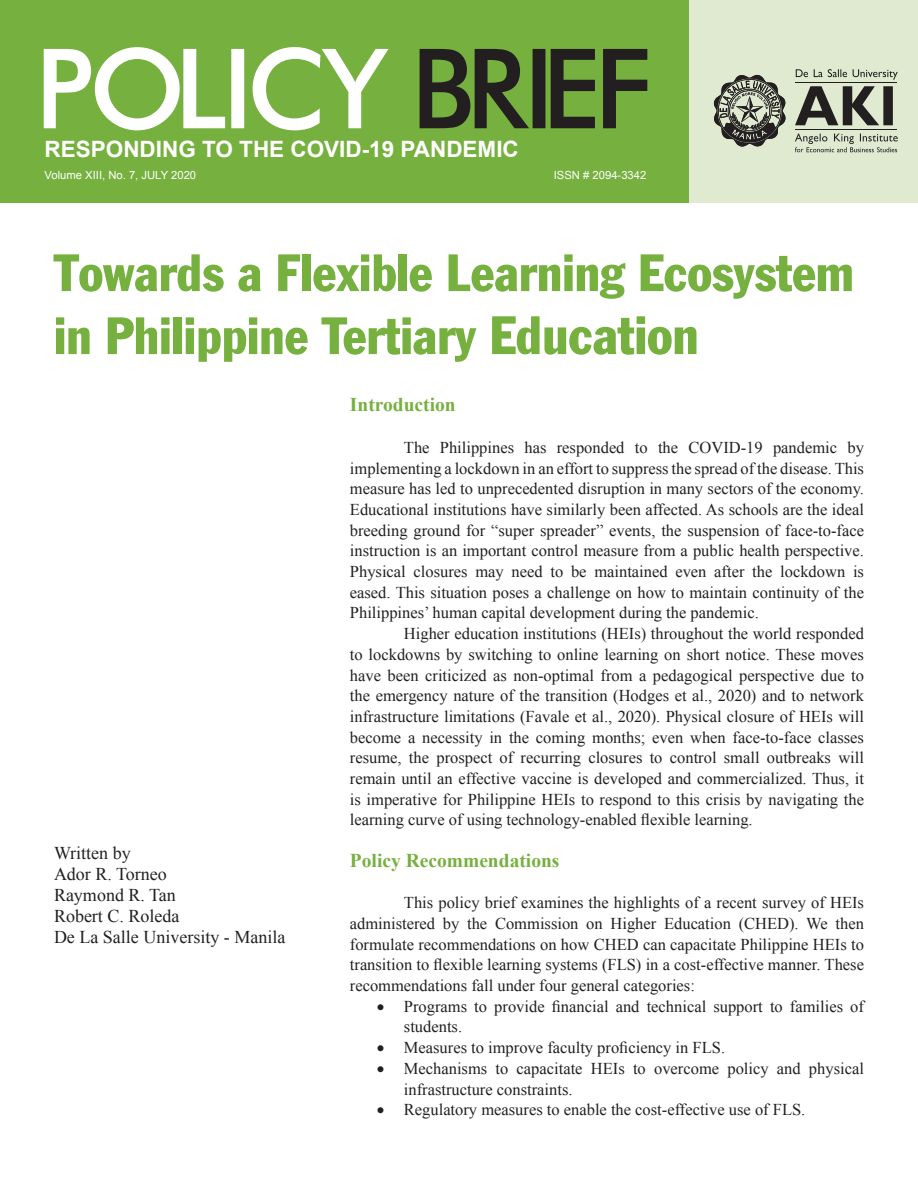
<style>
.page{position:relative;width:918px;height:1188px;background:#fff}
.page>*{position:absolute;margin:0;border:0;box-sizing:border-box;transform-origin:0 0}
.t1{font:51px/63px "Franklin Gothic Condensed S Si Condensed";color:#76b03e}
.t2{font:700 22.5px "Arial";color:#fff}
.t3{font:700 19.5px "Times New Roman";color:#76b03e}
.t4{font:18px "Times New Roman";color:#231f20}
.List_Paragraph{font:16.5px/20.7px "Times New Roman";color:#231f20;text-align:justify}
.t5{font:11.25px "Arial";color:#fff}
.s1{font-size:52.5px}
</style>
<div class="page">
<div style="left:0;top:0;width:696px;height:203px;background:#76b03e"></div>
<svg style="left:44px;top:47px;width:345px;height:83px"></svg>
<svg style="left:420px;top:49px;width:227px;height:79px"></svg>
<div style="left:689px;top:0;width:229px;height:202px;background:#dfead1"></div>
<svg style="left:795px;top:134px;width:103px;height:18px"></svg>
<svg style="left:795px;top:86px;width:98px;height:39px"></svg>
<svg style="left:796px;top:69px;width:102px;height:11px"></svg>
<hr style="left:795px;top:82px;width:101px;height:1px;background:#231f20">
<hr style="left:795px;top:130px;width:101px;height:1px;background:#231f20">
<svg style="left:714px;top:75px;width:72px;height:72px"></svg>
<p class="t2" style="left:45px;top:134px;width:476px">RESPONDING TO THE COVID-19 PANDEMIC</p>
<p class="t5" style="left:45px;top:168px;width:153px">Volume XIII, No. 7, JULY 2020</p>
<p class="t5" style="left:554px;top:168px;width:94px">ISSN # 2094-3342</p>
<p class="t1" style="left:54px;top:241px;width:801px">Towards a Flexible Learning Ecosystem in Philippine Tertiary <span class="s1">Education</span></p>
<p class="t4" style="left:54px;top:841px;width:78px">Written by</p>
<p class="t4" style="left:54px;top:862px;width:114px">Ador R. Torneo</p>
<p class="t4" style="left:54px;top:883px;width:123px">Raymond R. Tan</p>
<p class="t4" style="left:54px;top:904px;width:127px">Robert C. Roleda</p>
<p class="t4" style="left:54px;top:925px;width:233px">De La Salle University - Manila</p>
<p class="t3" style="left:350px;top:391px;width:107px">Introduction</p>
<p class="List_Paragraph" style="left:350px;top:437px;width:516px;text-indent:54px">The Philippines has responded to the COVID-19 pandemic by implementing a lockdown in an effort to suppress the spread of the disease. This measure has led to unprecedented disruption in many sectors of the economy.<br>Educational institutions have similarly been affected. As schools are the ideal breeding ground for “super spreader” events, the suspension of face-to-face instruction is an important control measure from a public health perspective.<br>Physical closures may need to be maintained even after the lockdown is eased. This situation poses a challenge on how to maintain continuity of the Philippines’ human capital development during the pandemic.</p>
<p class="List_Paragraph" style="left:350px;top:623px;width:516px;text-indent:54px">Higher education institutions (HEIs) throughout the world responded to lockdowns by switching to online learning on short notice. These moves have been criticized as non-optimal from a pedagogical perspective due to the emergency nature of the transition (Hodges et al., 2020) and to network infrastructure limitations (Favale et al., 2020). Physical closure of HEIs will become a necessity in the coming months; even when face-to-face classes resume, the prospect of recurring closures to control small outbreaks will remain until an effective vaccine is developed and commercialized. Thus, it is imperative for Philippine HEIs to respond to this crisis by navigating the learning curve of using technology-enabled flexible learning.</p>
<p class="t3" style="left:350px;top:847px;width:211px">Policy Recommendations</p>
<p class="List_Paragraph" style="left:350px;top:892px;width:516px;text-indent:54px">This policy brief examines the highlights of a recent survey of HEIs administered by the Commission on Higher Education (CHED). We then formulate recommendations on how CHED can capacitate Philippine HEIs to transition to flexible learning systems (FLS) in a cost-effective manner. These recommendations fall under four general categories:</p>
<p class="List_Paragraph" style="left:404px;top:996px;width:462px;text-indent:-27px">• Programs to provide financial and technical support to families of students.</p>
<p class="List_Paragraph" style="left:377px;top:1037px;width:350px">• Measures to improve faculty proficiency in FLS.</p>
<p class="List_Paragraph" style="left:404px;top:1058px;width:462px;text-indent:-27px">• Mechanisms to capacitate HEIs to overcome policy and physical infrastructure constraints.</p>
<p class="List_Paragraph" style="left:377px;top:1099px;width:430px">• Regulatory measures to enable the cost-effective use of FLS.</p>
</div>
